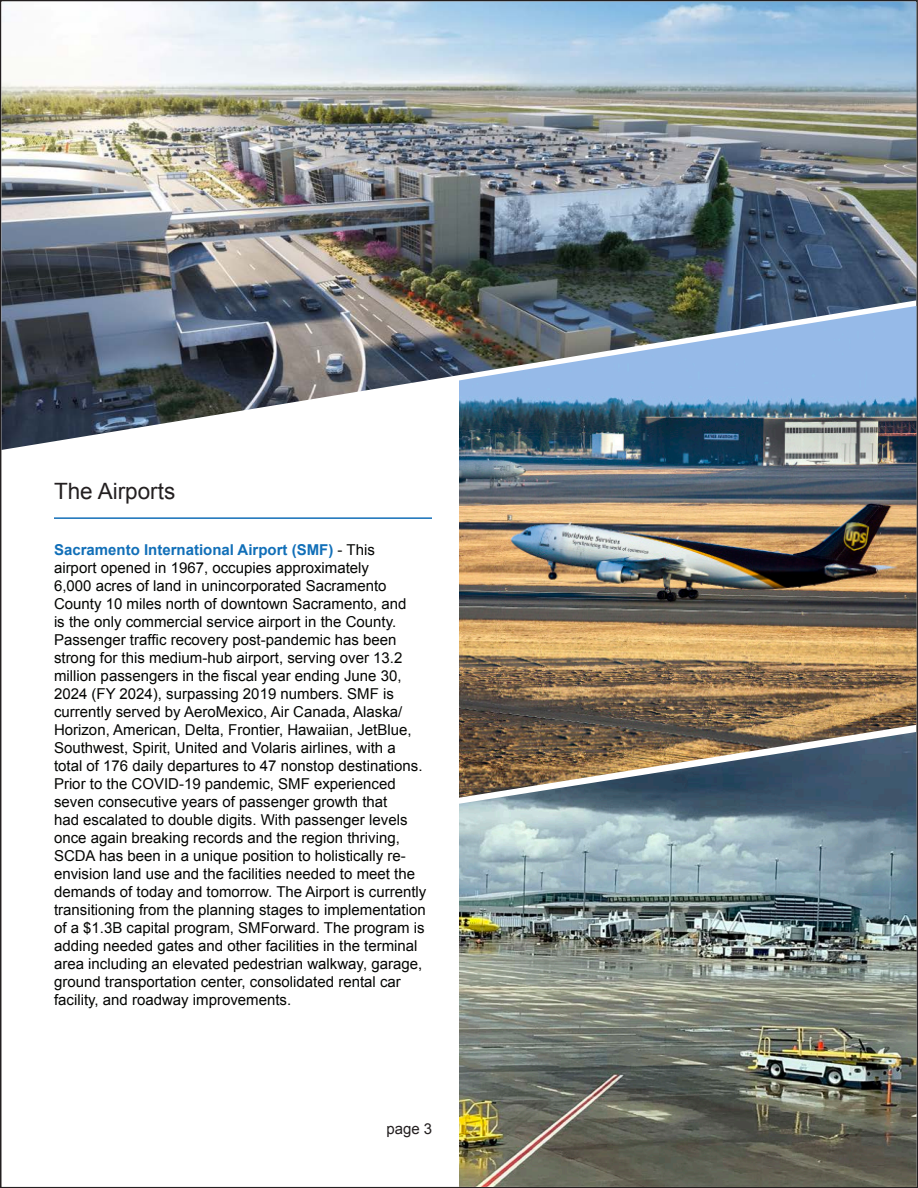
<style>
.page{position:relative;width:918px;height:1188px;background:#fff}
.page>*{position:absolute;margin:0;border:0;box-sizing:border-box;transform-origin:0 0}
.t1{font:22.5px "Arial";color:#231f20}
.t2{font:15px/18px "Arial";color:#040503}
.t3{font:15px "Arial";color:#231f20}
.s1{font-weight:700;color:#116fb8}
</style>
<div class="page">
<img style="left:2px;top:2px;width:914px;height:448px">
<img style="left:459px;top:306px;width:457px;height:426px">
<img style="left:459px;top:732px;width:457px;height:455px">
<hr style="left:54px;top:517px;width:378px;height:2px;background:#136fb8">
<p class="t1" style="left:54px;top:477px;width:123px">The Airports</p>
<p class="t2" style="left:54px;top:541px;width:374px"><span class="s1">Sacramento International Airport (SMF)</span> - This<br>airport opened in 1967, occupies approximately<br>6,000 acres of land in unincorporated Sacramento County 10 miles north of downtown Sacramento, and<br>is the only commercial service airport in the County.<br>Passenger traffic recovery post-pandemic has been strong for this medium-hub airport, serving over 13.2 million passengers in the fiscal year ending June 30, 2024 (FY 2024), surpassing 2019 numbers. SMF is currently served by AeroMexico, Air Canada, Alaska/ Horizon, American, Delta, Frontier, Hawaiian, JetBlue, Southwest, Spirit, United and Volaris airlines, with a total of 176 daily departures to 47 nonstop destinations.<br>Prior to the COVID-19 pandemic, SMF experienced seven consecutive years of passenger growth that<br>had escalated to double digits. With passenger levels once again breaking records and the region thriving, SCDA has been in a unique position to holistically re&shy;envision land use and the facilities needed to meet the demands of today and tomorrow. The Airport is currently transitioning from the planning stages to implementation of a $1.3B capital program, SMForward. The program is adding needed gates and other facilities in the terminal area including an elevated pedestrian walkway, garage, ground transportation center, consolidated rental car facility, and roadway improvements.</p>
<p class="t3" style="left:386px;top:1119px;width:47px">page 3</p>
</div>
